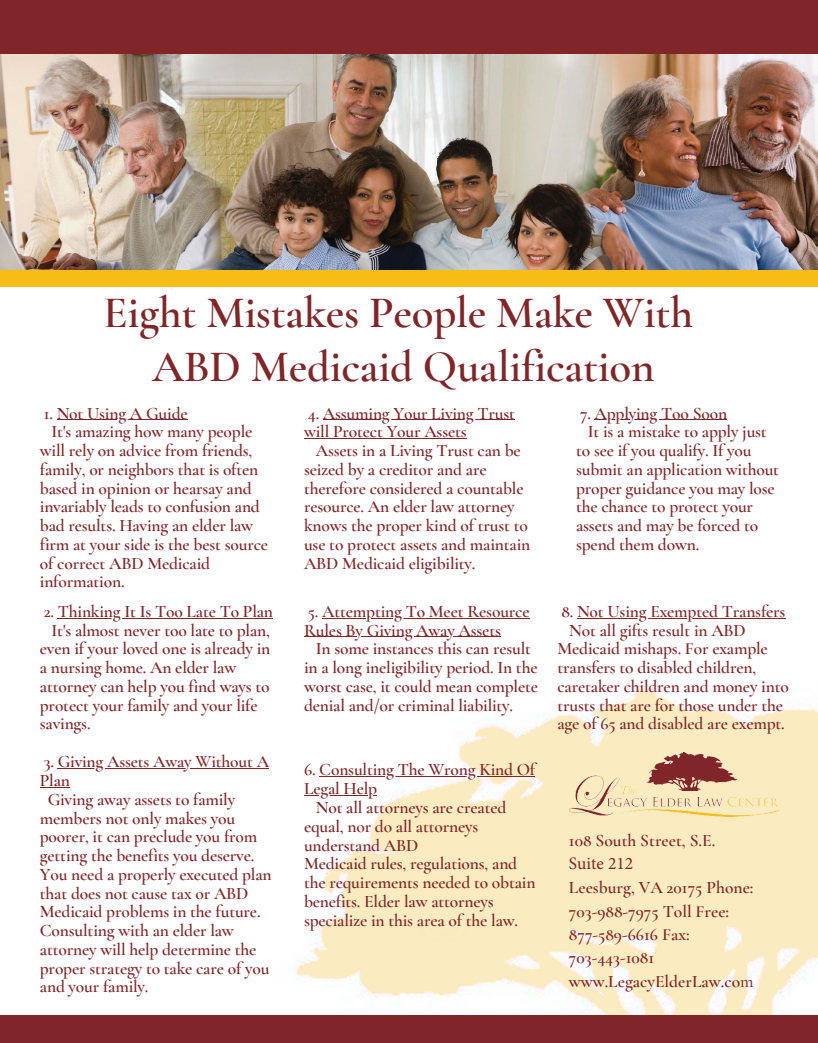
<style>
.page{position:relative;width:818px;height:1043px;background:#fff}
.page>*{position:absolute;margin:0;border:0;box-sizing:border-box;transform-origin:0 0}
.t1{font:600 45px "Cormorant Garamond";letter-spacing:-.01em;color:#7f2629}
.t2{font:600 17.5px/18.8px "Cormorant Garamond";letter-spacing:-.01em;color:#7f2629}
.t3{font:600 17.5px/23.5px "Cormorant Garamond";color:#802528}
.s1{font-family:"Minion Pro";font-weight:400}
.s2{font-weight:500}
</style>
<div class="page">
<img style="left:0;top:53px;width:818px;height:217px">
<div style="left:0;top:0;width:818px;height:53px;background:#802528"></div>
<img style="left:233px;top:618px;width:585px;height:397px">
<img style="left:569px;top:752px;width:210px;height:64px">
<div style="left:0;top:270px;width:818px;height:17px;background:#f6bd17"></div>
<div style="left:0;top:1015px;width:818px;height:27px;background:#802528"></div>
<hr style="left:57px;top:419px;width:130px;height:1px;background:#7f2629">
<hr style="left:58px;top:617px;width:215px;height:1px;background:#7f2629">
<hr style="left:323px;top:419px;width:191px;height:1px;background:#7f2629">
<hr style="left:304px;top:438px;width:162px;height:1px;background:#7f2629">
<hr style="left:322px;top:617px;width:207px;height:1px;background:#7f2629">
<hr style="left:304px;top:636px;width:196px;height:1px;background:#7f2629">
<hr style="left:58px;top:768px;width:211px;height:1px;background:#7f2629">
<hr style="left:40px;top:787px;width:30px;height:1px;background:#7f2629">
<hr style="left:319px;top:776px;width:216px;height:1px;background:#7f2629">
<hr style="left:304px;top:795px;width:73px;height:1px;background:#7f2629">
<hr style="left:594px;top:419px;width:133px;height:1px;background:#7f2629">
<hr style="left:577px;top:617px;width:208px;height:1px;background:#7f2629">
<p class="t1" style="left:103px;top:285px;width:591px">Eight Mistakes People Make With</p>
<p class="t1" style="left:152px;top:339px;width:504px">ABD Medicaid Qualification</p>
<p class="t2" style="left:44px;top:403px;width:145px">1. Not Using A Guide</p>
<p class="t2" style="left:40px;top:422px;width:230px;text-indent:12px">It's amazing how many people will rely on advice from friends, family, or neighbors that is often based in opinion or hearsay and invariably leads to confusion and bad results. Having an elder law firm at your side is the best source of correct ABD Medicaid information.</p>
<p class="t2" style="left:44px;top:602px;width:231px">2. Thinking It Is Too Late To Plan</p>
<p class="t2" style="left:40px;top:620px;width:232px;text-indent:12px">It's almost never too late to plan, even if your loved one is already in a nursing home. An elder law attorney can help you find ways to protect your family and your life savings.</p>
<p class="t2" style="left:40px;top:752px;width:231px">3. Giving Assets Away Without A<br>Plan</p>
<p class="t2" style="left:40px;top:789px;width:233px;text-indent:8px">Giving away assets to family members not only makes you poorer, it can preclude you from getting the benefits you deserve.<br>You need a properly executed plan that does not cause tax or ABD<br>Medicaid problems in the future.<br>Consulting with an elder law attorney will help determine the proper strategy to take care of you and your family.</p>
<p class="t2" style="left:304px;top:403px;width:212px">4. Assuming Your Living Trust will Protect Your Assets</p>
<p class="t2" style="left:304px;top:441px;width:228px;text-indent:12px">Assets in a Living Trust can be seized by a creditor and are therefore considered a countable resource. An elder law attorney knows the proper kind of trust to use to protect assets and maintain<br>ABD Medicaid eligibility.</p>
<p class="t2" style="left:304px;top:602px;width:227px">5. Attempting To Meet Resource<br>Rules By Giving Away Assets</p>
<p class="t2" style="left:304px;top:639px;width:235px;text-indent:12px">In some instances this can result in a long ineligibility period. In the worst case, it could mean complete denial and/or criminal liability.</p>
<p class="t2" style="left:304px;top:760px;width:233px">6. Consulting The Wrong Kind Of<br>Legal Help</p>
<p class="t2" style="left:304px;top:798px;width:204px;text-indent:12px">Not all attorneys are created equal, nor do all attorneys understand ABD</p>
<p class="t2" style="left:304px;top:854px;width:233px">Medicaid rules, regulations, and the requirements needed to obtain</p>
<p class="t2" style="left:304px;top:891px;width:191px">benefits. Elder law attorneys</p>
<p class="t2" style="left:304px;top:910px;width:215px">specialize in this area of the law.</p>
<p class="t2" style="left:580px;top:403px;width:149px">7. Applying Too Soon</p>
<p class="t2" style="left:576px;top:422px;width:204px;text-indent:12px">It is a mistake to apply just to see if you qualify. If you submit an application without proper guidance you may lose the chance to protect your assets and may be forced to spend them down.</p>
<p class="t2" style="left:561px;top:602px;width:225px">8. Not Using Exempted Transfers</p>
<p class="t2" style="left:557px;top:620px;width:233px;text-indent:12px">Not all gifts result in ABD<br>Medicaid mishaps. For example transfers to disabled children, caretaker children and money into trusts that are for those under the age of 65 and disabled are exempt.</p>
<p class="t3" style="left:569px;top:829px;width:148px;line-height:22.4px">108 South Street, S.E.<br><span class="s1">Suite 212</span></p>
<p class="t3" style="left:569px;top:875px;width:186px">Leesburg, VA 20175 Phone:<br>703-988-7975 Toll Free:<br>877-589-6616 Fax:<br>703-443-1081 www.LegacyElderLaw.co<span class="s2">m</span></p>
</div>
